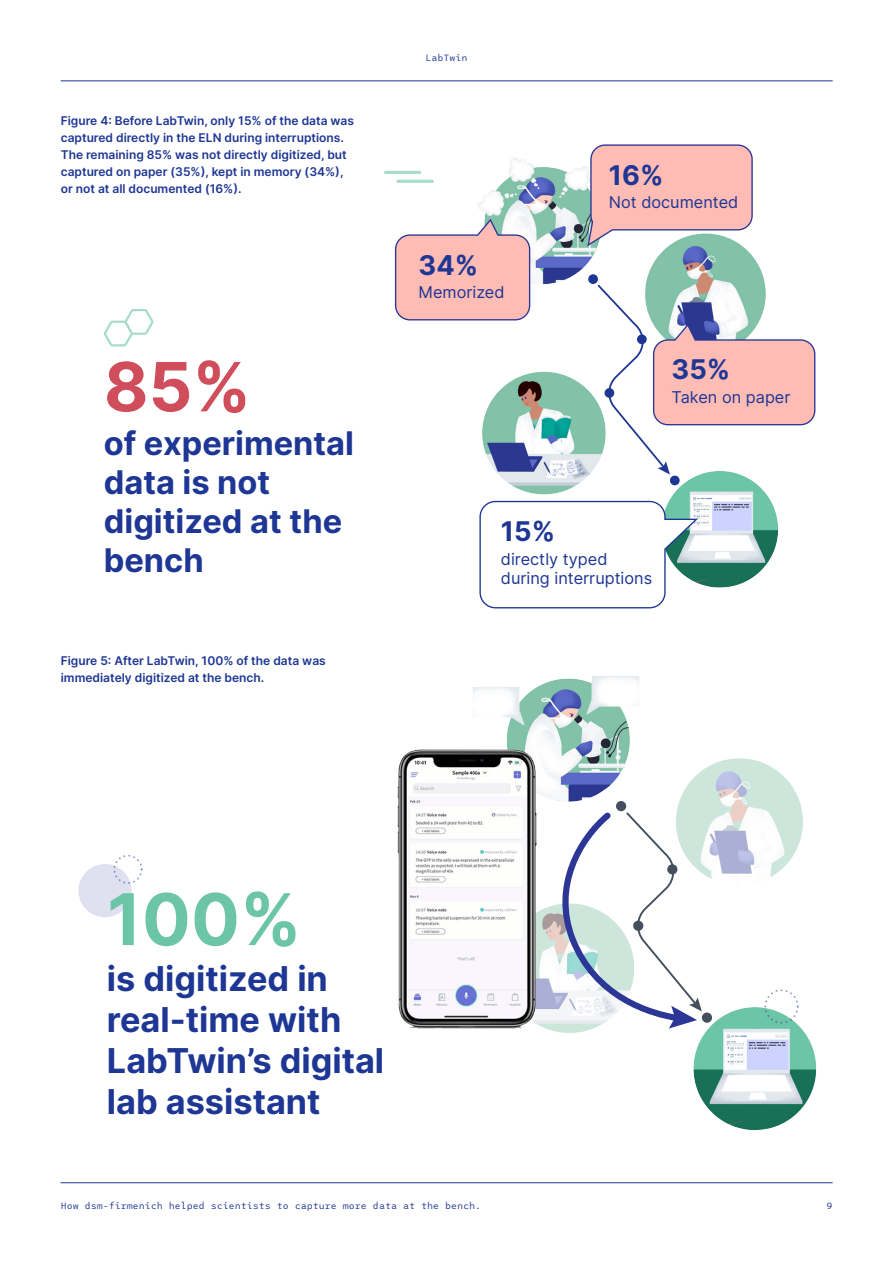
<style>
.page{position:relative;width:893px;height:1263px;background:#fff}
.page>*{position:absolute;margin:0;border:0;box-sizing:border-box;transform-origin:0 0}
.t1{font:700 71.4px "Inter";color:#6dc5a8}
.t2{font:700 67.95px "Inter";color:#d04e5b}
.t3{font:700 34.2px/41.1px "Inter";color:#1e3694}
.t4{font:700 32.55px/39.2px "Inter";color:#1e3694}
.t5{font:700 27.15px "Inter";color:#1e3694}
.t6{font:16.35px/19.5px "Inter";color:#1e3694}
.t7{font:600 12px/16.8px "Inter";color:#1e3694}
.t8{font:9px "League Mono";color:#1e3694}
</style>
<div class="page">
<hr style="left:61px;top:81px;width:771px;height:1px;background:#1e3694">
<hr style="left:61px;top:1182px;width:771px;height:1px;background:#1e3694">
<img style="left:507px;top:678px;width:123px;height:129px">
<img style="left:586px;top:676px;width:53px;height:38px">
<img style="left:473px;top:685px;width:53px;height:40px">
<div style="left:78px;top:864px;width:54px;height:53px;background:#dfe1f0;border-radius:50%"></div>
<div style="left:113px;top:855px;width:30px;height:29px;border:2px dashed #1e3694;border-radius:50%"></div>
<img style="left:677px;top:758px;width:126px;height:121px">
<img style="left:560px;top:1028px;width:34px;height:5px">
<img style="left:669px;top:1007px;width:148px;height:124px">
<div style="left:702px;top:1012px;width:10px;height:11px;background:#434f5c;border-radius:50%"></div>
<div style="left:616px;top:801px;width:10px;height:10px;background:#434f5c;border-radius:50%"></div>
<img style="left:397px;top:737px;width:163px;height:295px">
<svg style="left:552px;top:807px;width:150px;height:221px"></svg>
<div style="left:764px;top:989px;width:35px;height:35px;border:2px dashed #1e3694;border-radius:50%"></div>
<img style="left:646px;top:248px;width:119px;height:35px">
<img style="left:482px;top:371px;width:114px;height:124px">
<img style="left:669px;top:475px;width:109px;height:113px">
<img style="left:478px;top:157px;width:120px;height:127px">
<div style="left:670px;top:476px;width:10px;height:9px;background:#1e3694;border-radius:50%"></div>
<div style="left:588px;top:274px;width:10px;height:10px;background:#1e3694;border-radius:50%"></div>
<svg style="left:479px;top:500px;width:219px;height:109px"></svg>
<svg style="left:586px;top:144px;width:167px;height:104px;background:#eebfbc"></svg>
<svg style="left:596px;top:283px;width:220px;height:192px"></svg>
<svg style="left:394px;top:218px;width:137px;height:103px;background:#f4c1bf"></svg>
<svg style="left:104px;top:309px;width:49px;height:37px"></svg>
<hr style="left:386px;top:171px;width:34px;height:3px;background:#6dc5a8">
<hr style="left:398px;top:180px;width:34px;height:3px;background:#6dc5a8">
<p class="t7" style="left:61px;top:112px;width:295px">Figure 4: Before LabTwin, only 15% of the data was captured directly in the ELN during interruptions.<br>The remaining 85% was not directly digitized, but captured on paper (35%), kept in memory (34%), or not at all documented (16%).</p>
<h2 class="t2" style="left:104px;top:337px;width:148px">85%</h2>
<h3 class="t4" style="left:104px;top:423px;width:252px">of experimental data is not digitized at the bench</h3>
<p class="t7" style="left:61px;top:652px;width:266px">Figure 5: After LabTwin, 100% of the data was immediately digitized at the bench.</p>
<p class="t8" style="left:425px;top:51px;width:44px">LabTwin</p>
<h3 class="t5" style="left:419px;top:245px;width:61px">34%</h3>
<h3 class="t6" style="left:419px;top:282px;width:87px">Memorized</h3>
<h3 class="t5" style="left:501px;top:511px;width:56px">15%</h3>
<h3 class="t5" style="left:609px;top:155px;width:56px">16%</h3>
<h3 class="t6" style="left:609px;top:192px;width:131px">Not documented</h3>
<h3 class="t5" style="left:671px;top:350px;width:60px">35%</h3>
<h3 class="t6" style="left:671px;top:387px;width:120px">Taken on paper</h3>
<h3 class="t6" style="left:501px;top:549px;width:153px">directly typed during interruptions</h3>
<h1 class="t1" style="left:107px;top:867px;width:196px">100%</h1>
<h3 class="t3" style="left:107px;top:957px;width:279px">is digitized in real-time with<br>LabTwin’s digital lab assistant</h3>
<p class="t8" style="left:61px;top:1199px;width:422px">How dsm-firmenich helped scientists to capture more data at the bench.</p>
<p class="t8" style="left:826px;top:1199px;width:8px">9</p>
</div>
